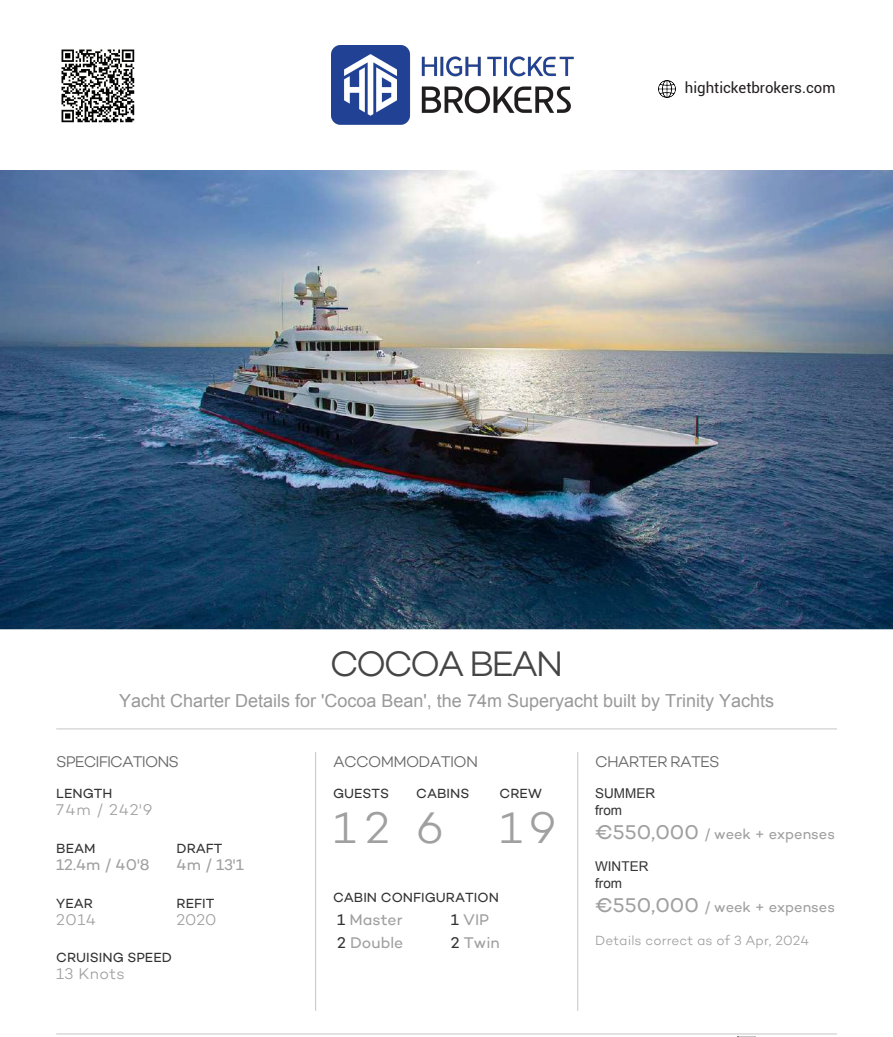
<style>
.page{position:relative;width:893px;height:1037px;background:#fff}
.page>*{position:absolute;margin:0;border:0;box-sizing:border-box;transform-origin:0 0}
.t1{font:300 45px "Campton";color:#a0a0a0}
.t2{font:300 36px "Campton";letter-spacing:-.075em;color:#454545}
.t3{font:18px "Arial";color:#999}
.t4{font:15.75px "Campton";color:#a0a0a0}
.t5{font:300 15.75px "Campton";letter-spacing:-.05em;color:#666}
.t6{font:300 15.75px "Campton";letter-spacing:.02em;color:#a0a0a0}
.t7{font:15px "Roboto";color:#231f20}
.t8{font:14.7px "Campton";color:#a0a0a0}
.t9{font:13.5px "Campton";color:#333}
.t10{font:300 13.5px "Campton";letter-spacing:.005em;color:#a0a0a0}
.t11{font:13.5px/17.1px "Arial";color:#333}
.s1{color:#333}
.s2{font-size:20.25px}
</style>
<div class="page">
<img style="left:0;top:170px;width:893px;height:459px">
<svg style="left:56px;top:728px;width:781px;height:1px"></svg>
<svg style="left:315px;top:752px;width:1px;height:258px"></svg>
<svg style="left:577px;top:752px;width:1px;height:258px"></svg>
<svg style="left:56px;top:1033px;width:781px;height:4px"></svg>
<img style="left:331px;top:45px;width:242px;height:79px">
<img style="left:659px;top:80px;width:17px;height:18px">
<img style="left:61px;top:49px;width:74px;height:74px">
<p class="t7" style="left:685px;top:78px;width:152px">highticketbrokers.com</p>
<h2 class="t2" style="left:330px;top:641px;width:235px">COCOA BEAN</h2>
<h3 class="t3" style="left:119px;top:688px;width:657px">Yacht Charter Details for 'Cocoa Bean', the 74m Superyacht built by Trinity Yachts</h3>
<p class="t5" style="left:56px;top:751px;width:124px">SPECIFICATIONS</p>
<p class="t9" style="left:56px;top:784px;width:58px">LENGTH</p>
<p class="t6" style="left:56px;top:799px;width:98px">74m / 242'9</p>
<p class="t9" style="left:56px;top:839px;width:41px">BEAM</p>
<p class="t9" style="left:177px;top:839px;width:47px">DRAFT</p>
<p class="t4" style="left:56px;top:854px;width:95px">12.4m / 40'8</p>
<p class="t4" style="left:177px;top:854px;width:69px">4m / 13'1</p>
<p class="t9" style="left:56px;top:894px;width:38px">YEAR</p>
<p class="t9" style="left:177px;top:894px;width:39px">REFIT</p>
<p class="t6" style="left:56px;top:909px;width:41px">2014</p>
<p class="t6" style="left:177px;top:909px;width:41px">2020</p>
<p class="t9" style="left:56px;top:949px;width:117px">CRUISING SPEED</p>
<p class="t6" style="left:56px;top:964px;width:70px">13 Knots</p>
<p class="t5" style="left:333px;top:751px;width:147px">ACCOMMODATION</p>
<p class="t9" style="left:333px;top:784px;width:58px">GUESTS</p>
<p class="t9" style="left:416px;top:784px;width:55px">CABINS</p>
<p class="t9" style="left:500px;top:784px;width:44px">CREW</p>
<h1 class="t1" style="left:333px;top:799px;width:225px">12 6 19</h1>
<p class="t9" style="left:333px;top:889px;width:167px">CABIN CONFIGURATION</p>
<p class="t4" style="left:337px;top:909px;width:67px"><span class="s1">1</span> Master</p>
<p class="t4" style="left:451px;top:909px;width:40px"><span class="s1">1</span> VIP</p>
<p class="t4" style="left:337px;top:932px;width:68px"><span class="s1">2</span> Double</p>
<p class="t4" style="left:451px;top:932px;width:50px"><span class="s1">2</span> Twin</p>
<p class="t5" style="left:595px;top:751px;width:126px">CHARTER RATES</p>
<p class="t11" style="left:595px;top:784px;width:61px">SUMMER from</p>
<p class="t8" style="left:595px;top:824px;width:241px"><span class="s2">€550,000</span> / week + expenses</p>
<p class="t11" style="left:595px;top:857px;width:55px">WINTER from</p>
<p class="t8" style="left:595px;top:897px;width:241px"><span class="s2">€550,000</span> / week + expenses</p>
<p class="t10" style="left:595px;top:931px;width:215px">Details correct as of 3 Apr, 2024</p>
</div>
